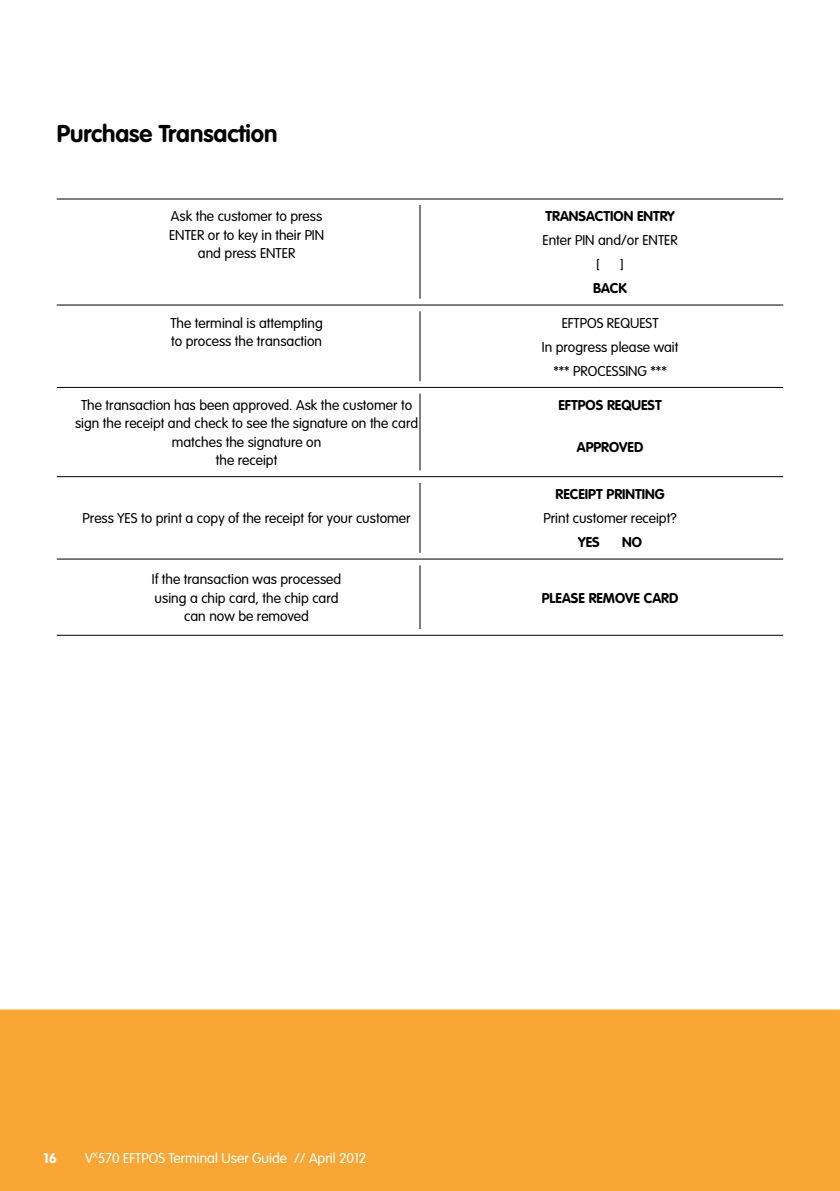
<style>
.page{position:relative;width:840px;height:1191px;background:#fff}
.page>*{position:absolute;margin:0;border:0;box-sizing:border-box;transform-origin:0 0}
.t1{font:700 24px "Bankwest Rounded";color:#000}
.t2{font:300 14px/18.2px "Bankwest Rounded";color:#000;text-align:center}
.t3{font:700 14px "Bankwest Rounded";color:#000}
.t4{font:300 14px "Bankwest Rounded";color:#fff}
.t5{font:700 14px "Bankwest Rounded";color:#fff}
</style>
<div class="page">
<div style="left:0;top:1009px;width:839px;height:182px;background:#faa634"></div>
<hr style="left:57px;top:198px;width:363px;height:1px;background:#000">
<hr style="left:420px;top:198px;width:362px;height:1px;background:#000">
<hr style="left:419px;top:205px;width:1px;height:94px;background:#000">
<hr style="left:57px;top:304px;width:363px;height:1px;background:#000">
<hr style="left:420px;top:304px;width:362px;height:1px;background:#000">
<hr style="left:419px;top:311px;width:1px;height:70px;background:#000">
<hr style="left:57px;top:387px;width:363px;height:1px;background:#000">
<hr style="left:420px;top:387px;width:362px;height:1px;background:#000">
<hr style="left:419px;top:394px;width:1px;height:76px;background:#000">
<hr style="left:57px;top:476px;width:363px;height:1px;background:#000">
<hr style="left:420px;top:476px;width:362px;height:1px;background:#000">
<hr style="left:419px;top:483px;width:1px;height:70px;background:#000">
<hr style="left:57px;top:558px;width:363px;height:1px;background:#000">
<hr style="left:420px;top:558px;width:362px;height:1px;background:#000">
<hr style="left:57px;top:635px;width:363px;height:1px;background:#000">
<hr style="left:420px;top:635px;width:362px;height:1px;background:#000">
<hr style="left:419px;top:565px;width:1px;height:64px;background:#000">
<h1 class="t1" style="left:57px;top:118px;width:222px">Purchase Transaction</h1>
<p class="t2" style="left:169px;top:207px;width:156px">Ask the customer to press<br>ENTER or to key in their PIN and press ENTER</p>
<p class="t3" style="left:545px;top:208px;width:17px">TRANSAC</p>
<p class="t3" style="left:603px;top:208px;width:65px">TION ENTRY</p>
<p class="t2" style="left:596px;top:228px;width:83px;line-height:23.8px;text-align:left;text-indent:-54px">Enter PIN and/or ENTER [</p>
<p class="t2" style="left:620px;top:255px;width:5px">]</p>
<p class="t3" style="left:592px;top:279px;width:10px">BACK</p>
<p class="t2" style="left:170px;top:313px;width:154px;text-align:left">The terminal is attempting to process the transaction</p>
<p class="t2" style="left:541px;top:310px;width:138px;line-height:23.8px">EFTPOS REQUEST<br>In progress please wait *** PROCESSING ***</p>
<p class="t2" style="left:75px;top:395px;width:344px">The transaction has been approved. Ask the customer to sign the receipt and check to see the signature on the card matches the signature on<br>the receipt</p>
<p class="t3" style="left:558px;top:396px;width:105px">EFTPOS REQUEST</p>
<p class="t3" style="left:576px;top:438px;width:10px">APPR</p>
<p class="t3" style="left:608px;top:438px;width:27px">OVED</p>
<p class="t2" style="left:83px;top:509px;width:329px">Press YES to print a copy of the receipt for your customer</p>
<p class="t2" style="left:152px;top:570px;width:191px">If the transaction was processed using a chip card, the chip card can now be removed</p>
<p class="t3" style="left:555px;top:485px;width:8px">RECEIP</p>
<p class="t3" style="left:595px;top:485px;width:19px">T PRIN</p>
<p class="t3" style="left:634px;top:485px;width:16px">TING</p>
<p class="t2" style="left:543px;top:509px;width:134px">Print customer receipt?</p>
<p class="t3" style="left:578px;top:533px;width:9px">YES</p>
<p class="t3" style="left:622px;top:533px;width:21px">NO</p>
<p class="t3" style="left:541px;top:588px;width:9px">PLEASE</p>
<p class="t3" style="left:588px;top:588px;width:65px">REMOVE CARD</p>
<p class="t5" style="left:43px;top:1148px;width:15px">16</p>
<p class="t4" style="left:85px;top:1148px;width:283px">V<sup>x</sup>570 EFTPOS Terminal User Guide // April 2012</p>
</div>
